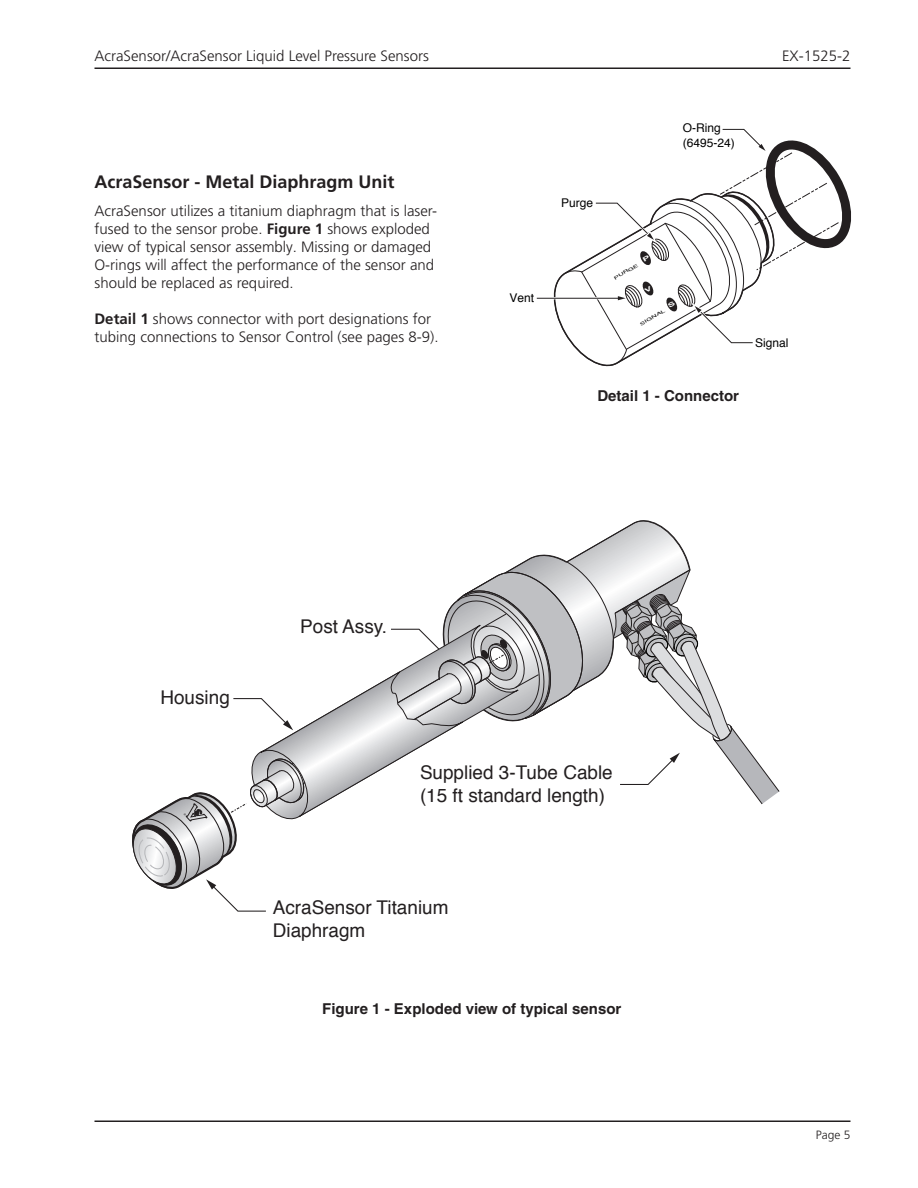
<style>
.page{position:relative;width:918px;height:1188px;background:#fff}
.page>*{position:absolute;margin:0;border:0;box-sizing:border-box;transform-origin:0 0}
.t1{font:18.9px/22.6px "Helvetica";color:#231f20}
.Subhead_1{font:700 18px "Frutiger LT Pro";color:#231f20}
.t2{font:300 15px/18px "Frutiger LT Pro";color:#231f20}
.t3{font:700 15px "Helvetica LT Pro";color:#231f20}
.t4{font:12px/14.2px "Helvetica";color:#000}
.t5{font:300 12px "Frutiger LT Pro";color:#231f20}
.t6{font:4.5px "Helvetica";color:#000;scale:1.73 1}
.s1{font-weight:700}
</style>
<div class="page">
<hr style="left:94px;top:68px;width:756px;height:1px;background:#231f20">
<hr style="left:94px;top:1120px;width:756px;height:2px;background:#231f20">
<hr style="left:537px;top:298px;width:82px;height:1px;background:#231f20">
<svg style="left:132px;top:520px;width:648px;height:392px"></svg>
<svg style="left:549px;top:129px;width:302px;height:238px"></svg>
<p class="t2" style="left:94px;top:47px;width:336px">AcraSensor/AcraSensor Liquid Level Pressure Sensors</p>
<p class="t2" style="left:782px;top:47px;width:70px">EX-1525-2</p>
<p class="Subhead_1" style="left:94px;top:171px;width:302px">AcraSensor - Metal Diaphragm Unit</p>
<p class="t2" style="left:94px;top:202px;width:344px">AcraSensor utilizes a titanium diaphragm that is laser&shy;fused to the sensor probe. <span class="s1">Figure 1</span> shows exploded view of typical sensor assembly. Missing or damaged</p>
<p class="t2" style="left:94px;top:256px;width:341px">O-rings will affect the performance of the sensor and</p>
<p class="t2" style="left:94px;top:274px;width:201px">should be replaced as required.</p>
<p class="t2" style="left:94px;top:310px;width:346px"><span class="s1">Detail 1</span> shows connector with port designations for tubing connections to Sensor Control (see pages 8-9).</p>
<p class="t4" style="left:510px;top:291px;width:26px">Vent</p>
<p class="t4" style="left:561px;top:196px;width:34px">Purge</p>
<p class="t4" style="left:683px;top:122px;width:54px">O-Ring (6495-24)</p>
<p class="t6" style="left:613px;top:275px;width:17px;rotate:-30deg">PURGE</p>
<p class="t6" style="left:639px;top:321px;width:18px;rotate:-30deg">SIGNAL</p>
<p class="t3" style="left:597px;top:386px;width:143px">Detail 1 - Connector</p>
<p class="t4" style="left:755px;top:336px;width:35px">Signal</p>
<p class="t1" style="left:160px;top:686px;width:71px">Housing</p>
<p class="t1" style="left:300px;top:615px;width:88px">Post Assy.</p>
<p class="t1" style="left:420px;top:761px;width:194px">Supplied 3-Tube Cable (15 ft standard length)</p>
<p class="t1" style="left:273px;top:897px;width:177px">AcraSensor Titanium<br>Diaphragm</p>
<p class="t3" style="left:322px;top:1000px;width:301px">Figure 1 - Exploded view of typical sensor</p>
<p class="t5" style="left:816px;top:1127px;width:36px">Page 5</p>
</div>
